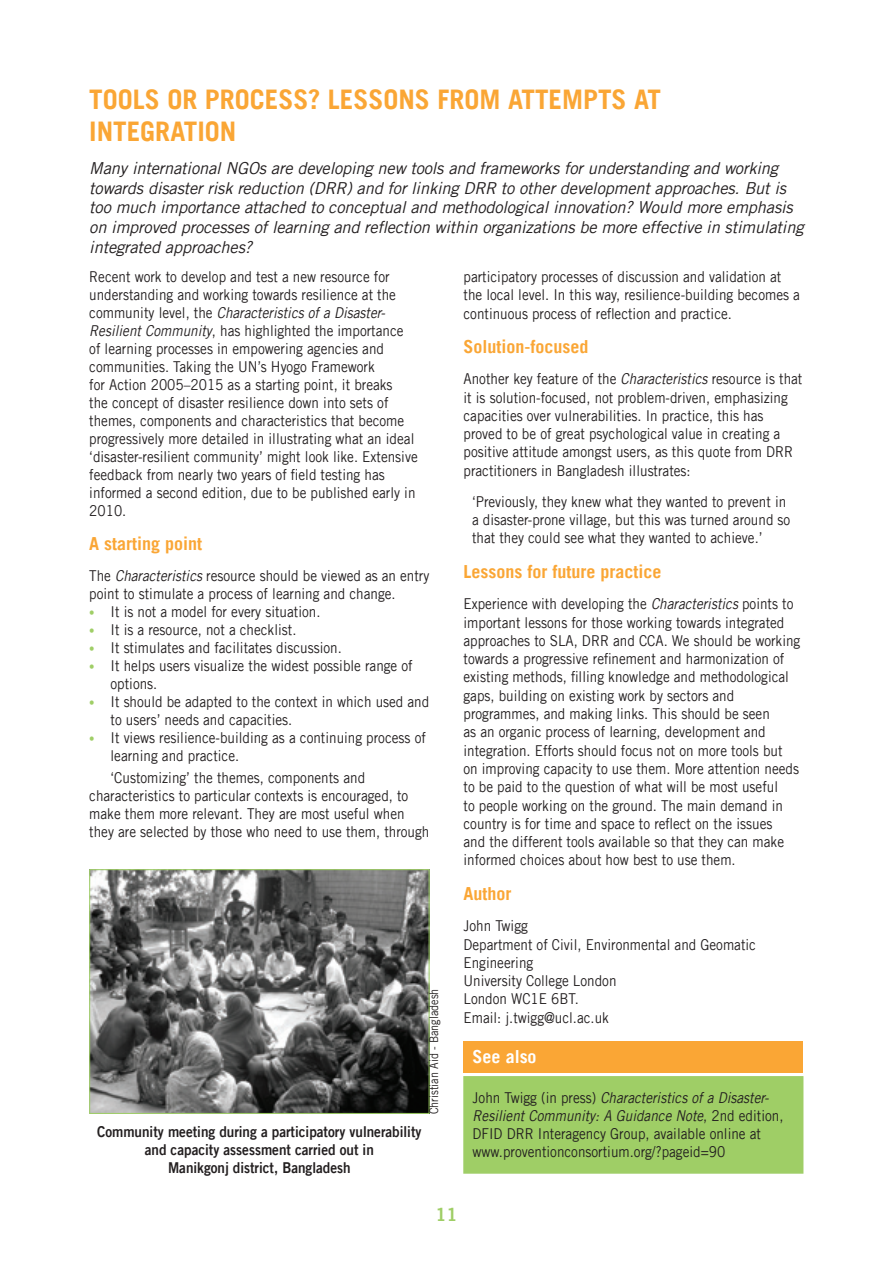
<style>
.page{position:relative;width:893px;height:1263px;background:#fff}
.page>*{position:absolute;margin:0;border:0;box-sizing:border-box;transform-origin:0 0}
.Article_title{font:700 27px/32.4px "Trade Gothic";color:#faa635}
.Heading_2{font:700 18px "Trade Gothic";color:#faa635}
.Heading_2-2{font:700 18px "Trade Gothic";color:#fff}
.t1{font:18px "Trade Gothic Bold Two";color:#9fce66}
.Abstract{font:italic 16.5px/19.8px "Trade Gothic";letter-spacing:-.01em;color:#231f20}
.Body_text_paragraph{font:15px/18.3px "Trade Gothic";color:#231f20;scale:.9 1}
.Body_text_2{font:15px/18px "Trade Gothic";color:#231f20;scale:.9 1}
.Body_text_bullet{font:15px/18px "Trade Gothic";color:#231f20;scale:.9 1}
.Figure_title{font:15px/18px "Trade Gothic Bold Two";color:#231f20;text-align:center;scale:.9 1}
.References{font:12px "Trade Gothic";color:#231f20;scale:.9 1}
.s1{font-style:italic}
.s2{font-size:12px;color:#9fce66}
</style>
<div class="page">
<div style="left:463px;top:1041px;width:340px;height:31px;background:#faa635"></div>
<div style="left:463px;top:1076px;width:340px;height:98px;background:#9fce66;border:2px solid #9fce66"></div>
<img style="left:91px;top:871px;width:336px;height:241px">
<div style="left:89px;top:869px;width:340px;height:245px;border:1px solid #9fce66"></div>
<p class="Article_title" style="left:89px;top:83px;width:15px">Tools</p>
<p class="Article_title" style="left:89px;top:83px;width:573px;text-indent:78px">or process? Lesso ns from attempts at integration</p>
<p class="Abstract" style="left:89px;top:158px;width:716px">Many international NGOs are developing new tools and frameworks for understanding and working towards disaster risk reduction (DRR) and for linking DRR to other development approaches. But is too much importance attached to conceptual and methodological innovation? Would more emphasis on improved processes of learning and reflection within organizations be more effective in stimulating integrated approaches?</p>
<p class="Body_text_2" style="left:463px;top:267px;width:375px">participatory processes of discussion and validation at the local level. In this way, resilience-building becomes a continuous process of reflection and practice.</p>
<p class="Heading_2" style="left:463px;top:336px;width:127px">Solution-focused</p>
<p class="Body_text_paragraph" style="left:463px;top:370px;width:378px">Another key feature of the <span class="s1">Characteristics</span> resource is that it is solution-focused, not problem-driven, emphasizing capacities over vulnerabilities. In practice, this has proved to be of great psychological value in creating a positive attitude amongst users, as this quote from DRR practitioners in Bangladesh illustrates:</p>
<p class="Body_text_paragraph" style="left:472px;top:492px;width:355px">‘Previously, they knew what they wanted to prevent in a disaster-prone village, but this was turned around so that they could see what they wanted to achieve.’</p>
<p class="Heading_2" style="left:463px;top:561px;width:199px">Lessons for future practice</p>
<p class="Body_text_paragraph" style="left:463px;top:594px;width:376px">Experience with developing the <span class="s1">Characteristics</span> points to important lessons for those working towards integrated approaches to SLA, DRR and CCA. We should be working towards a progressive refinement and harmonization of existing methods, filling knowledge and methodological gaps, building on existing work by sectors and programmes, and making links. This should be seen<br>as an organic process of learning, development and integration. Efforts should focus not on more tools but on improving capacity to use them. More attention needs to be paid to the question of what will be most useful<br>to people working on the ground. The main demand in country is for time and space to reflect on the issues<br>and the different tools available so that they can make informed choices about how best to use them.</p>
<p class="Heading_2" style="left:463px;top:883px;width:50px">Author</p>
<p class="Body_text_paragraph" style="left:463px;top:916px;width:73px">John Twigg</p>
<p class="Body_text_paragraph" style="left:463px;top:935px;width:326px">Department of Civil, Environmental and Geomatic<br>Engineering</p>
<p class="Body_text_paragraph" style="left:463px;top:971px;width:171px">University College London</p>
<p class="Body_text_paragraph" style="left:463px;top:990px;width:130px">London WC1E 6BT.</p>
<p class="Body_text_paragraph" style="left:463px;top:1008px;width:163px">Email: j.twigg@ucl.ac.uk</p>
<p class="Body_text_paragraph" style="left:89px;top:267px;width:366px">Recent work to develop and test a new resource for understanding and working towards resilience at the community level, the <span class="s1">Characteristics of a Disaster-Resilient Community</span>, has highlighted the importance of learning processes in empowering agencies and communities. Taking the UN’s Hyogo Framework<br>for Action 2005–2015 as a starting point, it breaks<br>the concept of disaster resilience down into sets of themes, components and characteristics that become progressively more detailed in illustrating what an ideal ‘disaster-resilient community’ might look like. Extensive feedback from nearly two years of field testing has informed a second edition, due to be published early in 2010.</p>
<p class="Heading_2" style="left:89px;top:533px;width:115px">A starting point</p>
<p class="Body_text_paragraph" style="left:89px;top:566px;width:379px">The <span class="s1">Characteristics</span> resource should be viewed as an entry point to stimulate a process of learning and change.</p>
<p class="Body_text_bullet" style="left:89px;top:602px;width:258px"><span class="s2">•</span> It is not a model for every situation.</p>
<p class="Body_text_bullet" style="left:89px;top:620px;width:232px"><span class="s2">•</span> It is a resource, not a checklist.</p>
<p class="Body_text_bullet" style="left:89px;top:638px;width:282px"><span class="s2">•</span> It stimulates and facilitates discussion.</p>
<p class="Body_text_bullet" style="left:111px;top:656px;width:337px;text-indent:-21px"><span class="s2">•</span> It helps users visualize the widest possible range of options.</p>
<p class="Body_text_bullet" style="left:111px;top:692px;width:356px;text-indent:-21px"><span class="s2">•</span> It should be adapted to the context in which used and to users’ needs and capacities.</p>
<p class="Body_text_bullet" style="left:111px;top:728px;width:352px;text-indent:-21px"><span class="s2">•</span> It views resilience-building as a continuing process of learning and practice.</p>
<p class="Body_text_2" style="left:89px;top:769px;width:379px;text-indent:21px">‘Customizing’ the themes, components and characteristics to particular contexts is encouraged, to make them more relevant. They are most useful when they are selected by those who need to use them, through</p>
<p class="References" style="left:426px;top:1114px;width:141px;rotate:-90deg">Christian Aid - Bangladesh</p>
<p class="Heading_2-2" style="left:473px;top:1045px;width:66px">See also</p>
<p class="Body_text_paragraph" style="left:473px;top:1088px;width:347px">John Twigg (in press) <span class="s1">Characteristics of a Disaster-Resilient Community: A Guidance Note</span>, 2nd edition, DFID DRR Interagency Group, available online at www.proventionconsortium.org/?pageid=90</p>
<p class="Figure_title" style="left:97px;top:1122px;width:362px">Community meeting during a participatory vulnerability and capacity assessment carried out in<br>Manikgonj district, Bangladesh</p>
<p class="t1" style="left:435px;top:1203px;width:23px">11</p>
</div>
